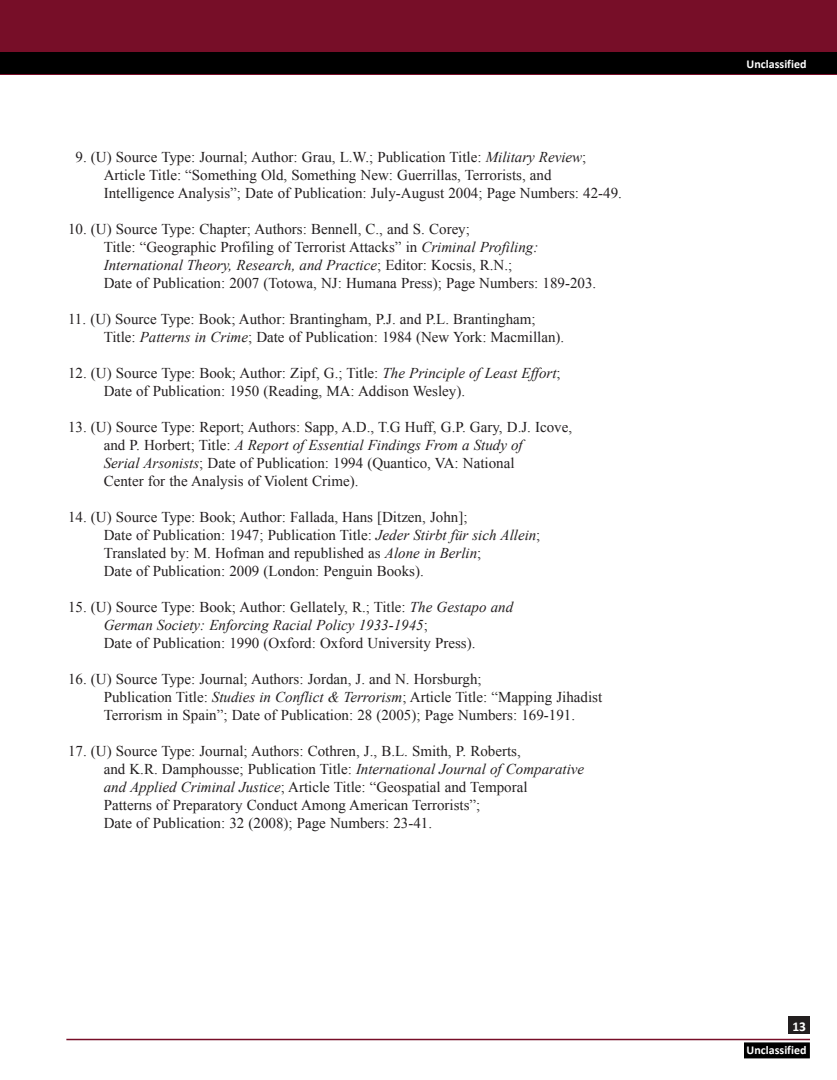
<style>
.page{position:relative;width:837px;height:1080px;background:#fff}
.page>*{position:absolute;margin:0;border:0;box-sizing:border-box;transform-origin:0 0}
.Bibliography_Notes_T{font:15px/18px "Times New Roman";color:#231f20}
.t1{font:700 13.5px "Calibri";color:#fff}
.t2{font:700 12px "Calibri";color:#fff}
.s1{font-style:italic}
</style>
<div class="page">
<div style="left:0;top:0;width:837px;height:74px;background:#770e28"></div>
<div style="left:0;top:53px;width:837px;height:21px;background:#000"></div>
<hr style="left:66px;top:1039px;width:744px;height:1px;background:#770e28">
<div style="left:744px;top:1042px;width:66px;height:16px;background:#000;border:2px solid #000"></div>
<div style="left:788px;top:1017px;width:22px;height:17px;background:#231f20"></div>
<p class="Bibliography_Notes_T" style="left:104px;top:148px;width:520px;text-indent:-28px">9. (U) Source Type: Journal; Author: Grau, L.W.; Publication Title: <span class="s1">Military Review</span>;<br>Article Title: “Something Old, Something New: Guerrillas, Terrorists, and<br>Intelligence Analysis”; Date of Publication: July-August 2004; Page Numbers: 42-49.</p>
<p class="Bibliography_Notes_T" style="left:104px;top:220px;width:494px;text-indent:-36px">10. (U) Source Type: Chapter; Authors: Bennell, C., and S. Corey;<br>Title: “Geographic Profiling of Terrorist Attacks” in <span class="s1">Criminal Profiling:<br>International Theory, Research, and Practice</span>; Editor: Kocsis, R.N.;<br>Date of Publication: 2007 (Totowa, NJ: Humana Press); Page Numbers: 189-203.</p>
<p class="Bibliography_Notes_T" style="left:104px;top:310px;width:462px;text-indent:-36px">11. (U) Source Type: Book; Author: Brantingham, P.J. and P.L. Brantingham;<br>Title: <span class="s1">Patterns in Crime</span>; Date of Publication: 1984 (New York: Macmillan).</p>
<p class="Bibliography_Notes_T" style="left:104px;top:364px;width:459px;text-indent:-36px">12. (U) Source Type: Book; Author: Zipf, G.; Title: <span class="s1">The Principle of Least Effort</span>;<br>Date of Publication: 1950 (Reading, MA: Addison Wesley).</p>
<p class="Bibliography_Notes_T" style="left:104px;top:418px;width:470px;text-indent:-36px">13. (U) Source Type: Report; Authors: Sapp, A.D., T.G Huff, G.P. Gary, D.J. Icove, and P. Horbert; Title: <span class="s1">A Report of Essential Findings From a Study of<br>Serial Arsonists</span>; Date of Publication: 1994 (Quantico, VA: National<br>Center for the Analysis of Violent Crime).</p>
<p class="Bibliography_Notes_T" style="left:104px;top:508px;width:438px;text-indent:-36px">14. (U) Source Type: Book; Author: Fallada, Hans [Ditzen, John];<br>Date of Publication: 1947; Publication Title: <span class="s1">Jeder Stirbt für sich Allein</span>; Translated by: M. Hofman and republished as <span class="s1">Alone in Berlin</span>;<br>Date of Publication: 2009 (London: Penguin Books).</p>
<p class="Bibliography_Notes_T" style="left:104px;top:598px;width:411px;text-indent:-36px">15. (U) Source Type: Book; Author: Gellately, R.; Title: <span class="s1">The Gestapo and<br>German Society: Enforcing Racial Policy 1933-1945</span>;<br>Date of Publication: 1990 (Oxford: Oxford University Press).</p>
<p class="Bibliography_Notes_T" style="left:68px;top:670px;width:415px">16. (U) Source Type: Journal; Authors: Jordan, J. and N. Horsburgh;</p>
<p class="Bibliography_Notes_T" style="left:104px;top:688px;width:500px">Publication Title: <span class="s1">Studies in Conflict &amp; Terrorism</span>; Article Title: “Mapping Jihadist<br>Terrorism in Spain”; Date of Publication: 28 (2005); Page Numbers: 169-191.</p>
<p class="Bibliography_Notes_T" style="left:104px;top:742px;width:482px;text-indent:-36px">17. (U) Source Type: Journal; Authors: Cothren, J., B.L. Smith, P. Roberts,<br>and K.R. Damphousse; Publication Title: <span class="s1">International Journal of Comparative and Applied Criminal Justice</span>; Article Title: “Geospatial and Temporal<br>Patterns of Preparatory Conduct Among American Terrorists”;<br>Date of Publication: 32 (2008); Page Numbers: 23-41.</p>
<p class="t2" style="left:747px;top:57px;width:61px">Unclassified</p>
<p class="t1" style="left:792px;top:1017px;width:15px">13</p>
<p class="t2" style="left:747px;top:1042px;width:61px">Unclassified</p>
</div>
